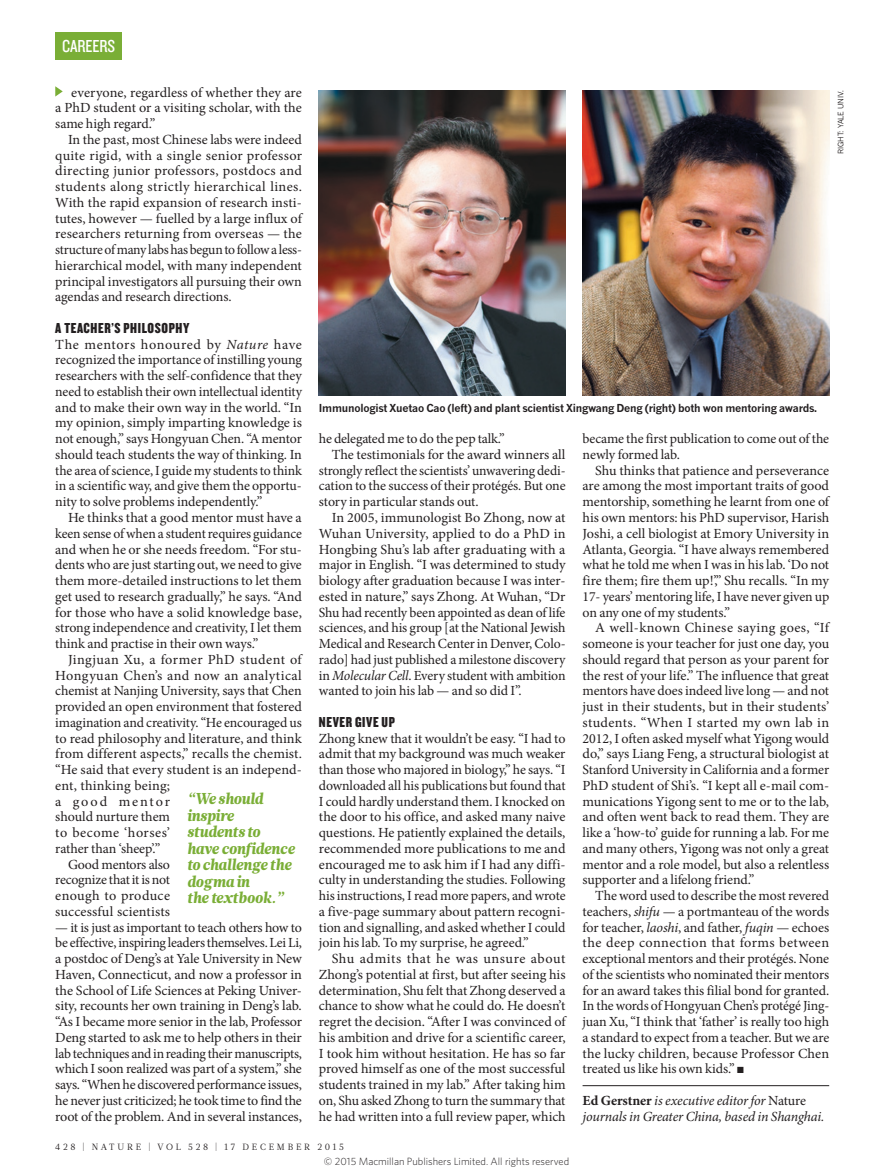
<style>
.page{position:relative;width:893px;height:1174px;background:#fff}
.page>*{position:absolute;margin:0;border:0;box-sizing:border-box;transform-origin:0 0}
.t1{font:18px "Knockout 29 Junior Ltweight";letter-spacing:-.005em;color:#fff}
.PULL_QUOTE{font:italic 900 15.75px/16.5px "Glosa Math";letter-spacing:-.02em;color:#7aae36;scale:.95 1}
.CROSSHEAD{font:15px "Knockout 69 Full Liteweight";letter-spacing:.04em;color:#231f20}
.BODY_INDENT{font:13.95px/15.8px "Minion Pro";letter-spacing:-.005em;color:#231f20;text-align:justify}
.BODY_1ST_PARA{font:13.95px/15.8px "Minion Pro";letter-spacing:-.01em;color:#231f20;text-align:justify}
.AUTHOR_DETAILS{font:italic 13.95px/15.8px "Minion Pro";letter-spacing:-.015em;color:#231f20}
.PIC_CAPTION{font:700 10.8px "News Gothic MTOT";letter-spacing:-.02em;color:#231f20}
.t2{font:300 10.5px "Whitney";color:#231f20}
.t3{font:9px "Glosa Math";letter-spacing:.3em;color:#231f20}
.PIC_CREDIT{font:7.5px "News Gothic MTOT";color:#231f20}
.s1{font-style:italic}
.s2{font-weight:700;font-style:normal}
.s3{font-style:normal}
</style>
<div class="page">
<svg style="left:55px;top:86px;width:8px;height:11px"></svg>
<hr style="left:583px;top:1085px;width:246px;height:1px;background:#231f20">
<img style="left:319px;top:90px;width:247px;height:306px">
<img style="left:583px;top:90px;width:246px;height:306px">
<div style="left:55px;top:32px;width:67px;height:27px;background:#7aae36"></div>
<p class="t1" style="left:62px;top:34px;width:55px">CAREERS</p>
<p class="BODY_INDENT" style="left:55px;top:84px;width:248px;text-indent:16px">everyone, regardless of whether they are a PhD student or a visiting scholar, with the same high regard.”</p>
<p class="BODY_INDENT" style="left:55px;top:132px;width:248px;text-indent:13px">In the past, most Chinese labs were indeed quite rigid, with a single senior professor directing junior professors, postdocs and students along strictly hierarchical lines.<br>With the rapid expansion of research insti&shy;tutes, however — fuelled by a large influx of researchers returning from overseas — the structure of many labs has begun to follow a less&shy;hierarchical model, with many independent principal investigators all pursuing their own agendas and research directions.</p>
<p class="CROSSHEAD" style="left:55px;top:318px;width:136px">A TEACHER’S PHILOSOPHY</p>
<p class="BODY_1ST_PARA" style="left:55px;top:336px;width:248px">The mentors honoured by <span class="s1">Nature</span> have recognized the importance of instilling young researchers with the self-confidence that they need to establish their own intellectual identity and to make their own way in the world. “In my opinion, simply imparting knowledge is not enough,” says Hongyuan Chen. “A mentor should teach students the way of thinking. In the area of science, I guide my students to think in a scientific way, and give them the opportu&shy;nity to solve problems independently.”</p>
<p class="BODY_INDENT" style="left:55px;top:510px;width:248px;text-indent:13px">He thinks that a good mentor must have a keen sense of when a student requires guidance and when he or she needs freedom. “For stu&shy;dents who are just starting out, we need to give them more-detailed instructions to let them get used to research gradually,” he says. “And for those who have a solid knowledge base, strong independence and creativity, I let them think and practise in their own ways.”</p>
<p class="BODY_INDENT" style="left:55px;top:651px;width:248px;text-align:left;text-indent:13px">Jingjuan Xu, a former PhD student of Hongyuan Chen’s and now an analytical chemist at Nanjing University, says that Chen provided an open environment that fostered imagination and creativity. “He encouraged us to read philosophy and literature, and think from different aspects,” recalls the chemist. “He said that every student is an independ&shy;ent, thinking being;<br>a good mentor<br>should nurture them<br>to become ‘horses’<br>rather than ‘sheep’.”</p>
<p class="BODY_INDENT" style="left:55px;top:856px;width:116px;text-indent:13px">Good mentors also recognize that it is not enough to produce successful scientists</p>
<p class="BODY_INDENT" style="left:55px;top:919px;width:248px">— it is just as important to teach others how to be effective, inspiring leaders themselves. Lei Li, a postdoc of Deng’s at Yale University in New Haven, Connecticut, and now a professor in the School of Life Sciences at Peking Univer&shy;sity, recounts her own training in Deng’s lab. “As I became more senior in the lab, Professor Deng started to ask me to help others in their lab techniques and in reading their manuscripts, which I soon realized was part of a system,” she says. “When he discovered performance issues, he never just criticized; he took time to find the root of the problem. And in several instances,</p>
<p class="PULL_QUOTE" style="left:187px;top:790px;width:115px">“We should inspire students to have confidence to challenge the dogma in<br>the textbook.”</p>
<p class="PIC_CREDIT" style="left:836px;top:154px;width:66px;rotate:-90deg">RIGHT: YALE UNIV.</p>
<p class="PIC_CAPTION" style="left:319px;top:401px;width:500px">Immunologist Xuetao Cao (left) and plant scientist Xingwang Deng (right) both won mentoring awards.</p>
<p class="BODY_INDENT" style="left:319px;top:431px;width:187px">he delegated me to do the pep talk.”</p>
<p class="BODY_INDENT" style="left:319px;top:447px;width:248px;text-indent:13px">The testimonials for the award winners all strongly reflect the scientists’ unwavering dedi&shy;cation to the success of their protégés. But one story in particular stands out.</p>
<p class="BODY_INDENT" style="left:319px;top:510px;width:248px;text-indent:13px">In 2005, immunologist Bo Zhong, now at Wuhan University, applied to do a PhD in Hongbing Shu’s lab after graduating with a major in English. “I was determined to study biology after graduation because I was inter&shy;ested in nature,” says Zhong. At Wuhan, “Dr Shu had recently been appointed as dean of life sciences, and his group [at the National Jewish Medical and Research Center in Denver, Colo&shy;rado] had just published a milestone discovery in <span class="s1">Molecular Cell</span>. Every student with ambition wanted to join his lab — and so did I”.</p>
<p class="CROSSHEAD" style="left:319px;top:712px;width:78px">NEVER GIVE UP</p>
<p class="BODY_1ST_PARA" style="left:319px;top:730px;width:248px">Zhong knew that it wouldn’t be easy. “I had to admit that my background was much weaker than those who majored in biology,” he says. “I downloaded all his publications but found that I could hardly understand them. I knocked on the door to his office, and asked many naive questions. He patiently explained the details, recommended more publications to me and encouraged me to ask him if I had any diffi&shy;culty in understanding the studies. Following his instructions, I read more papers, and wrote a five-page summary about pattern recogni&shy;tion and signalling, and asked whether I could join his lab. To my surprise, he agreed.”</p>
<p class="BODY_INDENT" style="left:319px;top:951px;width:248px;text-indent:13px">Shu admits that he was unsure about Zhong’s potential at first, but after seeing his determination, Shu felt that Zhong deserved a chance to show what he could do. He doesn’t regret the decision. “After I was convinced of his ambition and drive for a scientific career, I took him without hesitation. He has so far proved himself as one of the most successful students trained in my lab.” After taking him on, Shu asked Zhong to turn the summary that he had written into a full review paper, which</p>
<p class="BODY_INDENT" style="left:583px;top:431px;width:248px">became the first publication to come out of the newly formed lab.</p>
<p class="BODY_INDENT" style="left:583px;top:462px;width:248px;text-indent:13px">Shu thinks that patience and perseverance are among the most important traits of good mentorship, something he learnt from one of his own mentors: his PhD supervisor, Harish Joshi, a cell biologist at Emory University in Atlanta, Georgia. “I have always remembered what he told me when I was in his lab. ‘Do not fire them; fire them up!’,” Shu recalls. “In my 17- years’ mentoring life, I have never given up on any one of my students.”</p>
<p class="BODY_INDENT" style="left:583px;top:620px;width:248px;text-indent:13px">A well-known Chinese saying goes, “If someone is your teacher for just one day, you should regard that person as your parent for the rest of your life.” The influence that great mentors have does indeed live long — and not just in their students, but in their students’ students. “When I started my own lab in 2012, I often asked myself what Yigong would do,” says Liang Feng, a structural biologist at Stanford University in California and a former PhD student of Shi’s. “I kept all e-mail com&shy;munications Yigong sent to me or to the lab, and often went back to read them. They are like a ‘how-to’ guide for running a lab. For me and many others, Yigong was not only a great mentor and a role model, but also a relentless supporter and a lifelong friend.”</p>
<p class="BODY_INDENT" style="left:583px;top:888px;width:248px;text-indent:13px">The word used to describe the most revered teachers, <span class="s1">shifu</span> — a portmanteau of the words for teacher, <span class="s1">laoshi</span>, and father, <span class="s1">fuqin</span> — echoes the deep connection that forms between exceptional mentors and their protégés. None of the scientists who nominated their mentors for an award takes this filial bond for granted.<br>In the words of Hongyuan Chen’s protégé Jing&shy;juan Xu, “I think that ‘father’ is really too high a standard to expect from a teacher. But we are the lucky children, because Professor Chen treated us like his own kids.” ■</p>
<p class="AUTHOR_DETAILS" style="left:583px;top:1093px;width:243px"><span class="s2">Ed Gerstner</span> is executive editor for <span class="s3">Nature </span>journals in Greater China, based in Shanghai.</p>
<p class="t3" style="left:55px;top:1141px;width:290px">428 | NATURE | VOL 528 | 17 DECEMBER 2015</p>
<p class="t2" style="left:324px;top:1154px;width:247px">© 2015 Macmillan Publishers Limited. All rights reserved</p>
</div>
